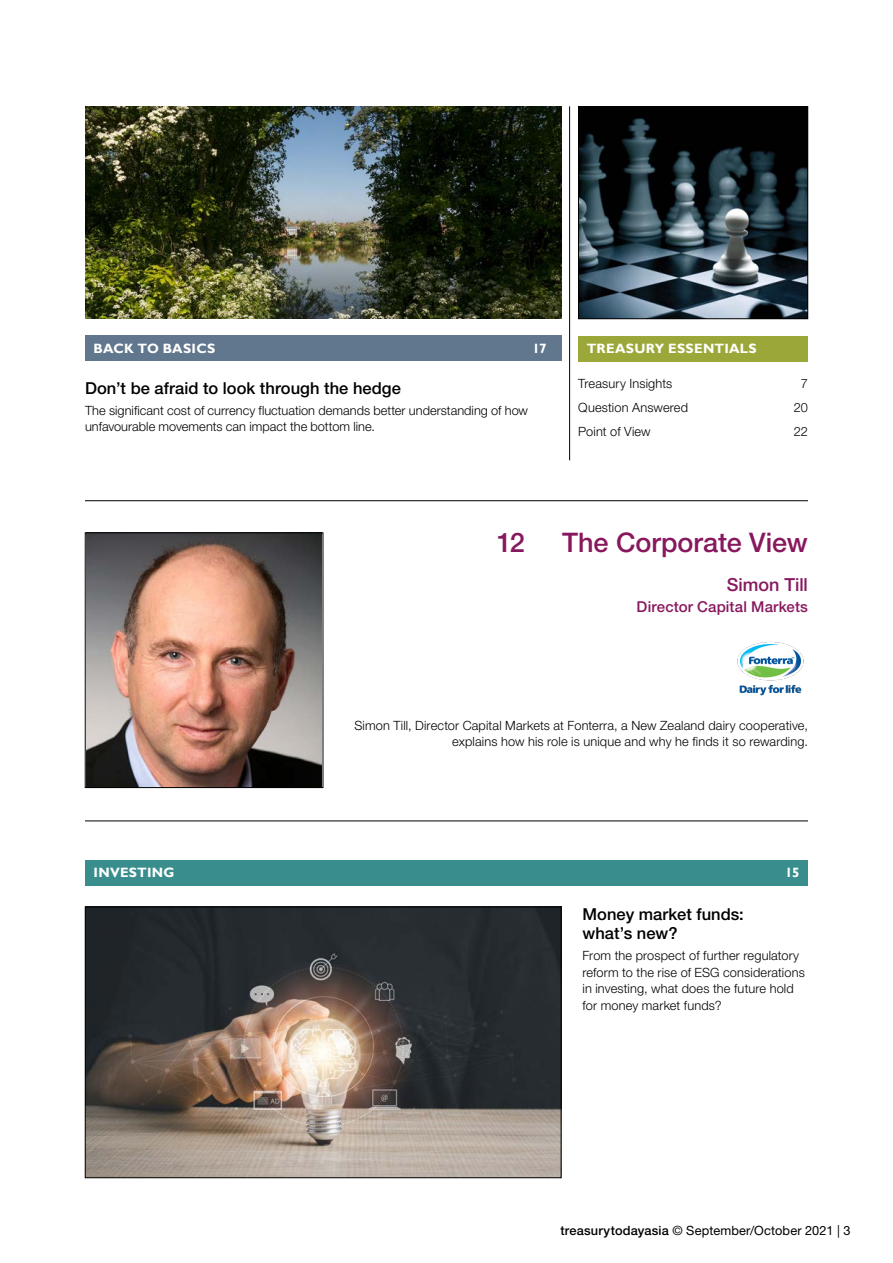
<style>
.page{position:relative;width:893px;height:1263px;background:#fff}
.page>*{position:absolute;margin:0;border:0;box-sizing:border-box;transform-origin:0 0}
.corp-view-pg-no{font:500 27px "Helvetica Neue LT Std";letter-spacing:-.005em;color:#88185e}
.cv-name{font:500 18px "Helvetica Neue LT Std";color:#88185e}
.contents-essentials{font:500 16.5px/19.8px "Helvetica Neue LT Std";letter-spacing:.005em;color:#000}
.cv-jobtitle{font:500 15px "Helvetica Neue LT Std";letter-spacing:.01em;color:#88185e}
.section-col-1{font:700 13.5px "Gill Sans";letter-spacing:.02em;color:#fff}
.p-body{font:300 12.75px/16.5px "Helvetica Neue LT Std";letter-spacing:.01em;color:#000}
.t1{font:12.75px "Helvetica Neue LT Std";letter-spacing:.015em;color:#000}
.s1{font-weight:500}
</style>
<div class="page">
<hr style="left:85px;top:500px;width:723px;height:1px;background:#000">
<img style="left:87px;top:535px;width:234px;height:251px">
<div style="left:85px;top:533px;width:238px;height:255px;border:1px solid #000"></div>
<hr style="left:85px;top:821px;width:723px;height:1px;background:#000">
<div style="left:578px;top:336px;width:230px;height:25px;background:#9ca739"></div>
<img style="left:580px;top:108px;width:226px;height:209px">
<div style="left:578px;top:106px;width:230px;height:213px;border:1px solid #000"></div>
<hr style="left:569px;top:106px;width:1px;height:354px;background:#000">
<img style="left:737px;top:641px;width:67px;height:55px">
<div style="left:85px;top:860px;width:723px;height:25px;background:#3a8d8d"></div>
<img style="left:87px;top:909px;width:472px;height:267px">
<div style="left:85px;top:907px;width:476px;height:271px;border:1px solid #000"></div>
<div style="left:85px;top:335px;width:476px;height:26px;background:#61778d"></div>
<img style="left:85px;top:106px;width:476px;height:213px">
<p class="section-col-1" style="left:94px;top:340px;width:123px">BACK TO BASICS</p>
<p class="section-col-1" style="left:532px;top:340px;width:16px">17</p>
<p class="contents-essentials" style="left:85px;top:378px;width:317px">Don’t be afraid to look through the hedge</p>
<p class="p-body" style="left:85px;top:402px;width:445px">The significant cost of currency fluctuation demands better understanding of how unfavourable movements can impact the bottom line.</p>
<p class="section-col-1" style="left:587px;top:341px;width:171px">TREASURY ESSENTIALS</p>
<p class="p-body" style="left:578px;top:374px;width:96px">Treasury Insights</p>
<p class="p-body" style="left:801px;top:374px;width:9px">7</p>
<p class="p-body" style="left:578px;top:399px;width:111px">Question Answered</p>
<p class="p-body" style="left:794px;top:399px;width:16px">20</p>
<p class="p-body" style="left:578px;top:423px;width:74px">Point of View</p>
<p class="p-body" style="left:794px;top:423px;width:16px">22</p>
<p class="corp-view-pg-no" style="left:497px;top:526px;width:30px">12</p>
<p class="corp-view-pg-no" style="left:562px;top:526px;width:247px">The Corporate View</p>
<p class="cv-name" style="left:727px;top:573px;width:83px">Simon Till</p>
<p class="cv-jobtitle" style="left:637px;top:597px;width:173px">Director Capital Markets</p>
<p class="p-body" style="left:354px;top:717px;width:455px;text-align:right">Simon Till, Director Capital Markets at Fonterra, a New Zealand dairy cooperative, explains how his role is unique and why he finds it so rewarding.</p>
<p class="section-col-1" style="left:94px;top:865px;width:83px">INVESTING</p>
<p class="section-col-1" style="left:785px;top:865px;width:16px">15</p>
<p class="contents-essentials" style="left:583px;top:904px;width:163px">Money market funds: what’s new?</p>
<p class="p-body" style="left:583px;top:947px;width:224px">From the prospect of further regulatory reform to the rise of ESG considerations in investing, what does the future hold for money market funds?</p>
<p class="t1" style="left:560px;top:1223px;width:292px"><span class="s1">treasurytodayasia</span> © September/October 2021 | 3</p>
</div>
